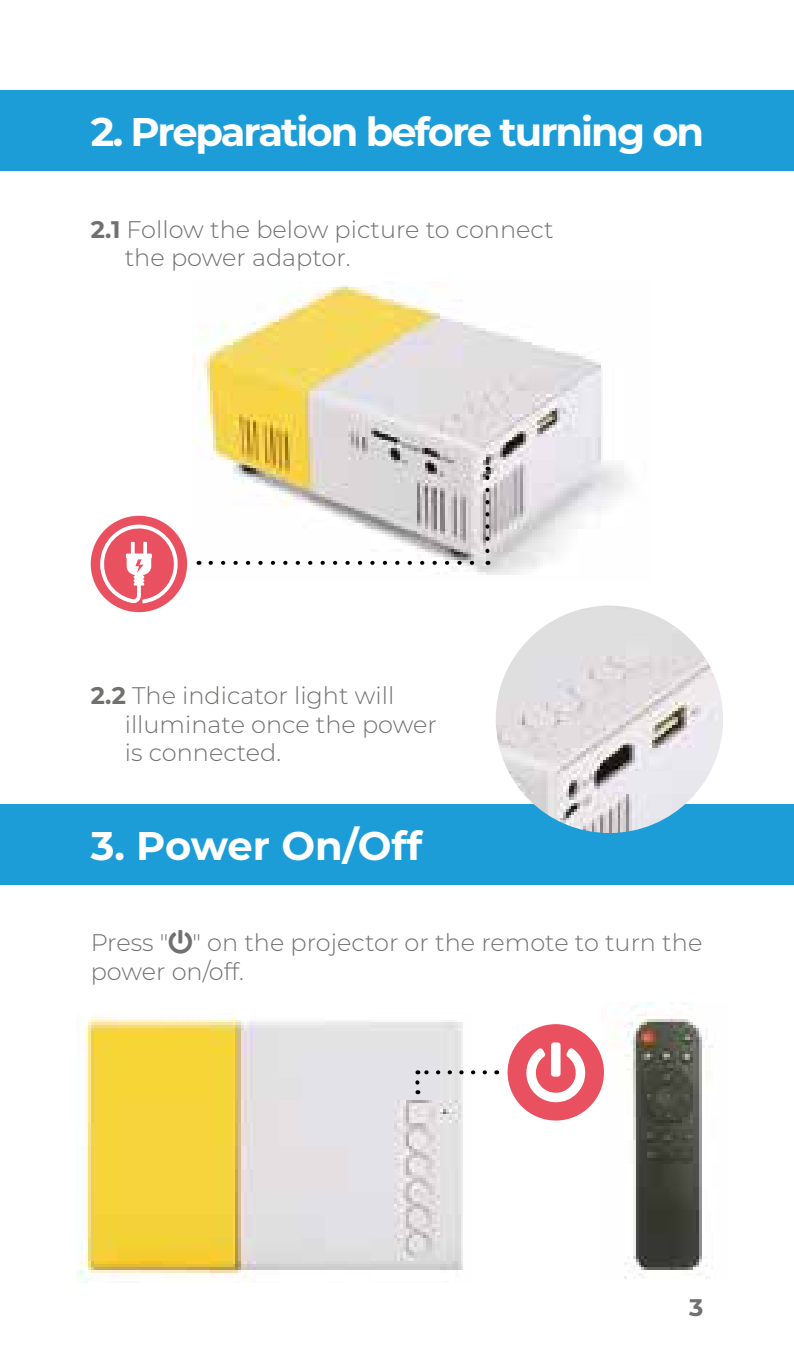
<style>
.page{position:relative;width:794px;height:1361px;background:#fff}
.page>*{position:absolute;margin:0;border:0;box-sizing:border-box;transform-origin:0 0}
.t1{font:700 40px "Montserrat";letter-spacing:-.05em;color:#fff}
.t2{font:700 40px "Montserrat";color:#fff}
.t3{font:300 24px/28.8px "Montserrat";color:#71706f}
.t4{font:700 24px "Montserrat";color:#71706f}
.s1{font-weight:700}
</style>
<div class="page">
<div style="left:0;top:91px;width:794px;height:80px;background:#1d9dd8"></div>
<img style="left:192px;top:285px;width:437px;height:290px">
<hr style="left:793px;top:897px;width:1px;height:80px;background:#1d9dd8">
<div style="left:0;top:804px;width:794px;height:80px;background:#1d9dd8"></div>
<img style="left:601px;top:1002px;width:113px;height:276px">
<img style="left:77px;top:1013px;width:386px;height:269px">
<div style="left:507px;top:1024px;width:97px;height:96px;background:#ea5160;border-radius:50%"></div>
<svg style="left:526px;top:1042px;width:59px;height:60px"></svg>
<svg style="left:417px;top:1070px;width:68px;height:4px"></svg>
<svg style="left:415px;top:1082px;width:4px;height:12px"></svg>
<svg style="left:210px;top:561px;width:271px;height:4px"></svg>
<svg style="left:485px;top:467px;width:4px;height:84px"></svg>
<img style="left:496px;top:606px;width:227px;height:227px;border-radius:114px">
<div style="left:91px;top:516px;width:96px;height:96px;background:#ea5160;border-radius:50%"></div>
<svg style="left:97px;top:521px;width:83px;height:83px"></svg>
<h1 class="t1" style="left:91px;top:103px;width:615px">2. Preparation before turning on</h1>
<p class="t3" style="left:125px;top:214px;width:430px;text-indent:-34px"><span class="s1">2.1</span> Follow the below picture to connect the power adaptor.</p>
<p class="t3" style="left:125px;top:680px;width:314px;text-indent:-34px"><span class="s1">2.2</span> The indicator light will illuminate once the power is connected.</p>
<h1 class="t2" style="left:91px;top:817px;width:333px">3. Power On/Off</h1>
<p class="t3" style="left:91px;top:927px;width:613px">Press " " on the projector or the remote to turn the power on/off.</p>
<p class="t4" style="left:689px;top:1290px;width:16px">3</p>
</div>
